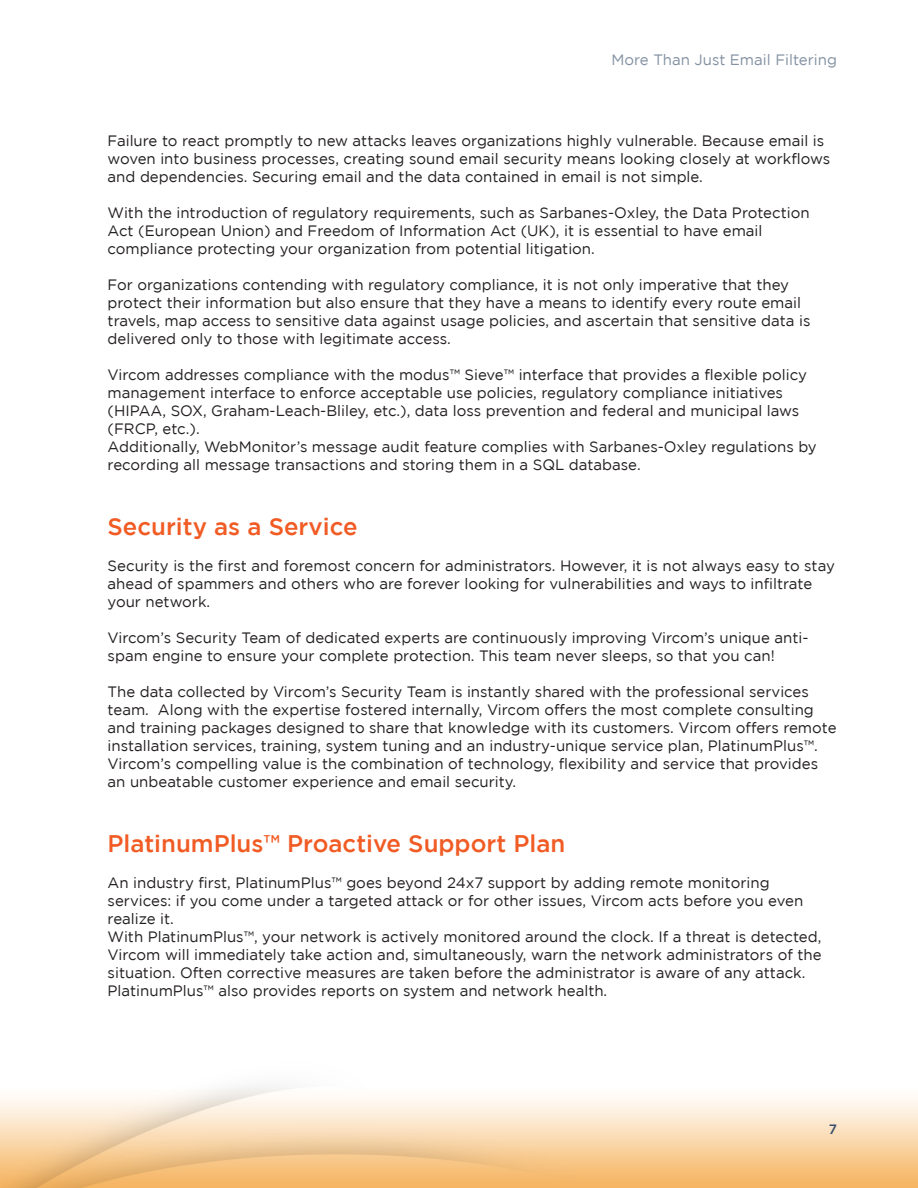
<style>
.page{position:relative;width:918px;height:1188px;background:#fff}
.page>*{position:absolute;margin:0;border:0;box-sizing:border-box;transform-origin:0 0}
.Texte_courant{font:500 24px "Gotham";color:#f15b24}
.Texte_courant-2{font:15px/18px "Gotham";color:#231f20}
.Rappel_haut_de_page{font:15px "Gotham";color:#8391a2}
.t1{font:500 13.5px "Gotham";color:#384e6a}
</style>
<div class="page">
<img style="left:0;top:1086px;width:918px;height:102px">
<p class="Rappel_haut_de_page" style="left:612px;top:51px;width:227px">More Than Just Email Filtering</p>
<p class="Texte_courant-2" style="left:108px;top:131px;width:724px">Failure to react promptly to new attacks leaves organizations highly vulnerable. Because email is woven into business processes, creating sound email security means looking closely at workflows and dependencies. Securing email and the data contained in email is not simple.</p>
<p class="Texte_courant-2" style="left:108px;top:203px;width:704px">With the introduction of regulatory requirements, such as Sarbanes-Oxley, the Data Protection<br>Act (European Union) and Freedom of Information Act (UK), it is essential to have email compliance protecting your organization from potential litigation.</p>
<p class="Texte_courant-2" style="left:108px;top:275px;width:704px">For organizations contending with regulatory compliance, it is not only imperative that they protect their information but also ensure that they have a means to identify every route email travels, map access to sensitive data against usage policies, and ascertain that sensitive data is delivered only to those with legitimate access.</p>
<p class="Texte_courant-2" style="left:108px;top:365px;width:701px">Vircom addresses compliance with the modus™ Sieve™ interface that provides a flexible policy</p>
<p class="Texte_courant-2" style="left:108px;top:383px;width:693px">management interface to enforce acceptable use policies, regulatory compliance initiatives (HIPAA, SOX, Graham-Leach-Bliley, etc.), data loss prevention and federal and municipal laws (FRCP, etc.).</p>
<p class="Texte_courant-2" style="left:108px;top:437px;width:711px">Additionally, WebMonitor’s message audit feature complies with Sarbanes-Oxley regulations by recording all message transactions and storing them in a SQL database.</p>
<p class="Texte_courant" style="left:108px;top:513px;width:251px">Security as a Service</p>
<p class="Texte_courant-2" style="left:108px;top:556px;width:729px">Security is the first and foremost concern for administrators. However, it is not always easy to stay ahead of spammers and others who are forever looking for vulnerabilities and ways to infiltrate your network.</p>
<p class="Texte_courant-2" style="left:108px;top:628px;width:702px">Vircom’s Security Team of dedicated experts are continuously improving Vircom’s unique anti&shy;spam engine to ensure your complete protection. This team never sleeps, so that you can!</p>
<p class="Texte_courant-2" style="left:108px;top:682px;width:731px">The data collected by Vircom’s Security Team is instantly shared with the professional services team. Along with the expertise fostered internally, Vircom offers the most complete consulting and training packages designed to share that knowledge with its customers. Vircom offers remote installation services, training, system tuning and an industry-unique service plan, PlatinumPlus™.</p>
<p class="Texte_courant-2" style="left:108px;top:754px;width:712px">Vircom’s compelling value is the combination of technology, flexibility and service that provides an unbeatable customer experience and email security.</p>
<p class="Texte_courant" style="left:108px;top:829px;width:459px">PlatinumPlus™ Proactive Support Plan</p>
<p class="Texte_courant-2" style="left:108px;top:873px;width:697px">An industry first, PlatinumPlus™ goes beyond 24x7 support by adding remote monitoring services: if you come under a targeted attack or for other issues, Vircom acts before you even realize it.</p>
<p class="Texte_courant-2" style="left:108px;top:927px;width:715px">With PlatinumPlus™, your network is actively monitored around the clock. If a threat is detected, Vircom will immediately take action and, simultaneously, warn the network administrators of the situation. Often corrective measures are taken before the administrator is aware of any attack.<br>PlatinumPlus™ also provides reports on system and network health.</p>
<p class="t1" style="left:829px;top:1122px;width:10px">7</p>
</div>
